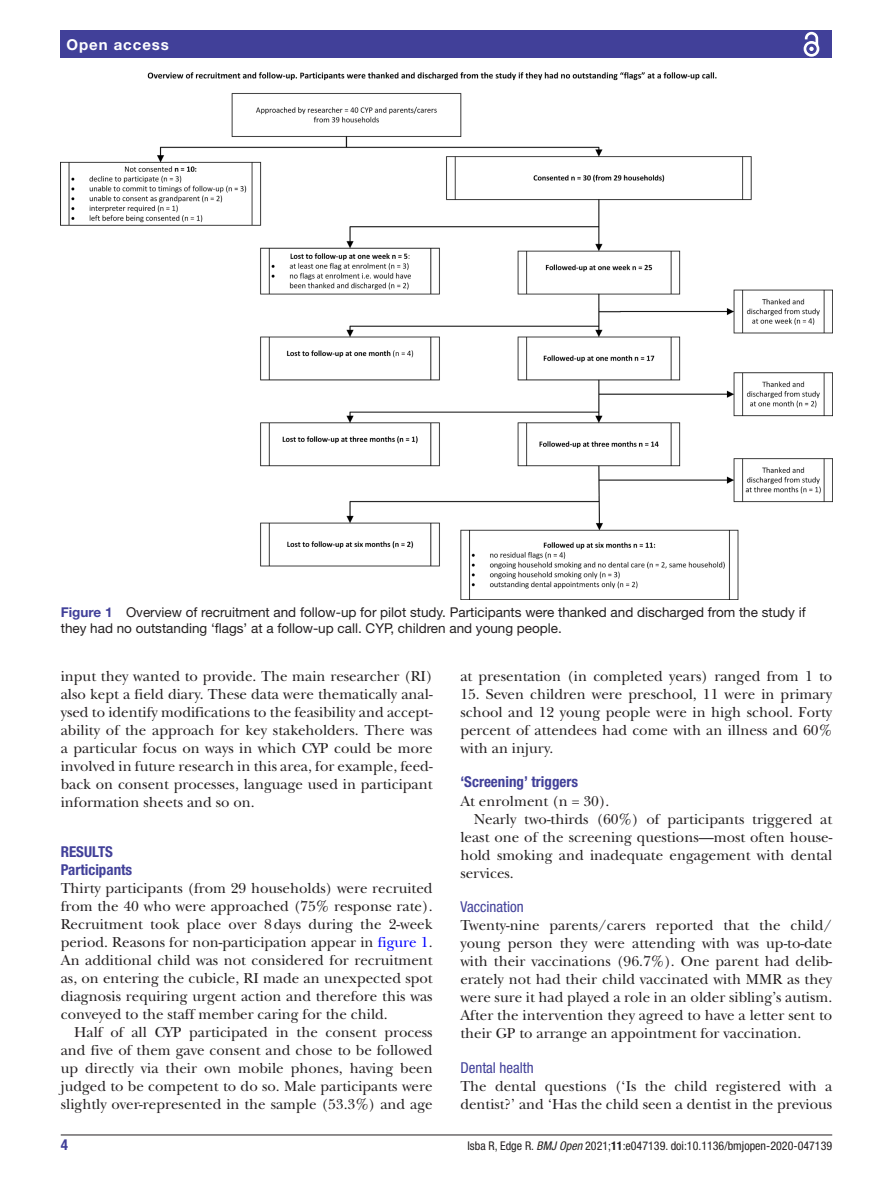
<style>
.page{position:relative;width:893px;height:1191px;background:#fff}
.page>*{position:absolute;margin:0;border:0;box-sizing:border-box;transform-origin:0 0}
.t1{font:15px/18px "New Baskerville";color:#231f20;text-align:justify}
.t2{font:700 condensed 15px/18px "Helvetica Neue LT Std";color:#414099}
.t3{font:condensed 15px "Helvetica Neue LT Std";color:#414099}
.t4{font:700 15px "Helvetica Neue LT Std";letter-spacing:.065em;color:#fff}
.t5{font:13.5px/16.2px "Helvetica Neue LT Std";color:#231f20}
.t6{font:condensed 12px "Helvetica Neue LT Std";color:#231f20}
.s1{font-weight:700;color:#414099}
.s2{color:#00f}
.s3{font-style:italic}
.s4{font-weight:700}
</style>
<div class="page">
<hr style="left:61px;top:1134px;width:771px;height:1px;background:#231f20">
<div style="left:61px;top:31px;width:771px;height:27px;background:#414099"></div>
<svg style="left:803px;top:31px;width:17px;height:26px"></svg>
<img style="left:61px;top:73px;width:771px;height:526px">
<p class="t4" style="left:66px;top:35px;width:104px">Open access</p>
<p class="t5" style="left:61px;top:604px;width:746px"><span class="s1">Figure 1</span> Overview of recruitment and follow-up for pilot study. Participants were thanked and discharged from the study if they had no outstanding ‘flags’ at a follow-up call. CYP, children and young people.</p>
<p class="t1" style="left:61px;top:667px;width:373px">input they wanted to provide. The main researcher (RI) also kept a field diary. These data were thematically anal&shy;ysed to identify modifications to the feasibility and accept&shy;ability of the approach for key stakeholders. There was a particular focus on ways in which CYP could be more involved in future research in this area, for example, feed&shy;back on consent processes, language used in participant information sheets and so on.</p>
<p class="t2" style="left:61px;top:842px;width:73px">RESULTS<br>Participants</p>
<p class="t1" style="left:61px;top:879px;width:373px">Thirty participants (from 29 households) were recruited from the 40 who were approached (75% response rate).<br>Recruitment took place over 8days during the 2-week period. Reasons for non-participation appear in <span class="s2">figure 1</span>.<br>An additional child was not considered for recruitment as, on entering the cubicle, RI made an unexpected spot diagnosis requiring urgent action and therefore this was conveyed to the staff member caring for the child.</p>
<p class="t1" style="left:61px;top:1023px;width:373px;text-indent:14px">Half of all CYP participated in the consent process and five of them gave consent and chose to be followed up directly via their own mobile phones, having been judged to be competent to do so. Male participants were slightly over-represented in the sample (53.3%) and age</p>
<p class="t1" style="left:460px;top:667px;width:373px">at presentation (in completed years) ranged from 1 to</p>
<p class="t1" style="left:460px;top:685px;width:373px">15. Seven children were preschool, 11 were in primary school and 12 young people were in high school. Forty percent of attendees had come with an illness and 60% with an injury.</p>
<p class="t2" style="left:460px;top:773px;width:119px">‘Screening’ triggers</p>
<p class="t1" style="left:460px;top:791px;width:151px">At enrolment (n = 30).</p>
<p class="t1" style="left:474px;top:809px;width:360px">Nearly two-thirds (60%) of participants triggered at</p>
<p class="t1" style="left:460px;top:827px;width:373px">least one of the screening questions—most often house-</p>
<p class="t1" style="left:460px;top:845px;width:373px">hold smoking and inadequate engagement with dental</p>
<p class="t1" style="left:460px;top:863px;width:55px">services.</p>
<p class="t3" style="left:460px;top:898px;width:65px">Vaccination</p>
<p class="t1" style="left:460px;top:916px;width:373px">Twenty-nine parents/carers reported that the child/ young person they were attending with was up-to-date with their vaccinations (96.7%). One parent had delib&shy;erately not had their child vaccinated with MMR as they were sure it had played a role in an older sibling’s autism.<br>After the intervention they agreed to have a letter sent to their GP to arrange an appointment for vaccination.</p>
<p class="t3" style="left:460px;top:1059px;width:75px">Dental health</p>
<p class="t1" style="left:460px;top:1077px;width:373px">The dental questions (‘Is the child registered with a dentist?’ and ‘Has the child seen a dentist in the previous</p>
<p class="t2" style="left:61px;top:1135px;width:9px">4</p>
<p class="t6" style="left:467px;top:1138px;width:366px">Isba R, Edge R. <span class="s3">BMJ Open</span> 2021;<span class="s4">11</span>:e047139. doi:10.1136/bmjopen-2020-047139</p>
</div>
